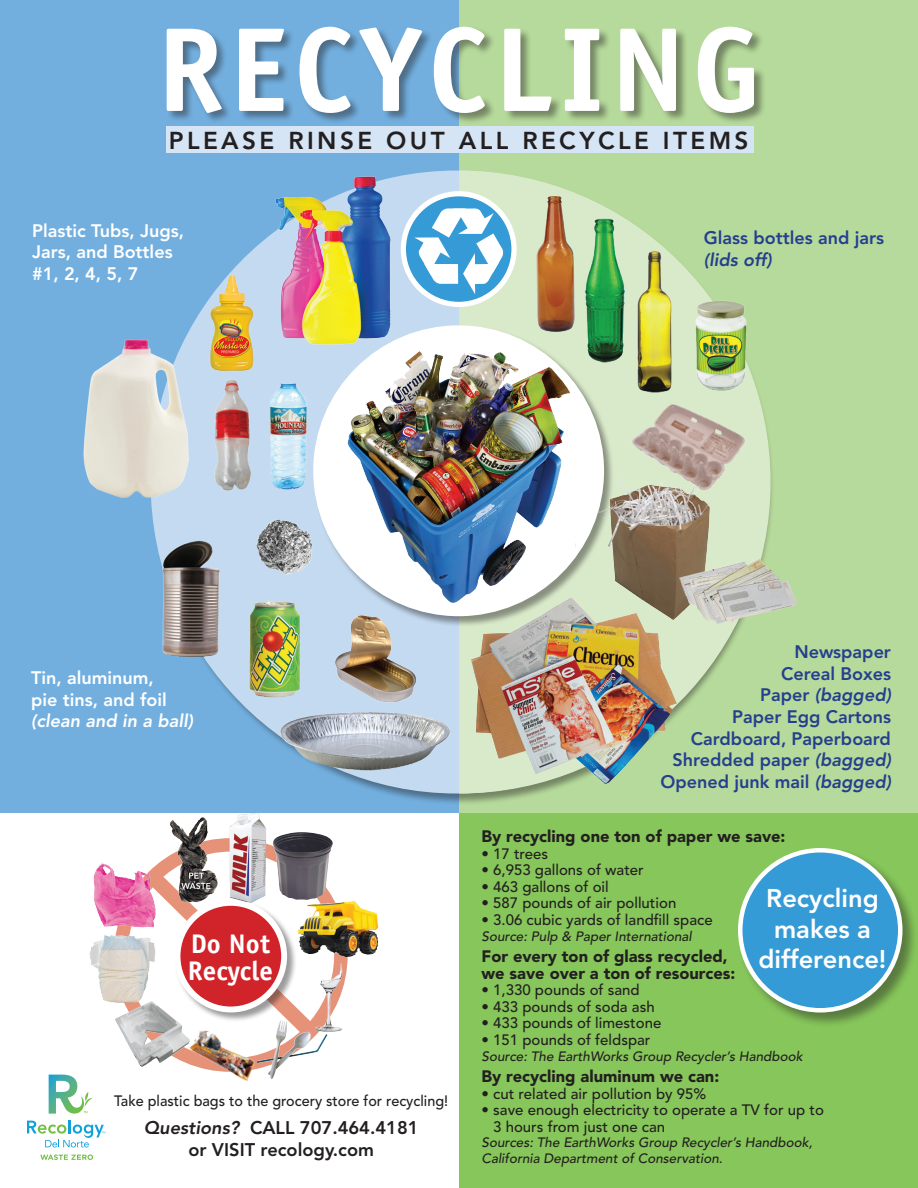
<style>
.page{position:relative;width:918px;height:1188px;background:#fff}
.page>*{position:absolute;margin:0;border:0;box-sizing:border-box;transform-origin:0 0}
.t1{font:700 120px "Officina Sans";letter-spacing:.05em;color:#fff}
.t2{font:700 27px/27px "Officina Sans";color:#fff}
.t3{font:800 25.5px/30.6px "Avenir";color:#fff;text-align:center}
.t4{font:800 24.3px "Avenir";letter-spacing:.14em;color:#231f20}
.t5{font:800 18.15px/21.9px "Avenir";color:#231f20;text-align:center}
.t6{font:800 18px/21.6px "Avenir";color:#253f8e;text-align:right}
.t7{font:800 18px/21.6px "Avenir";color:#fff}
.t8{font:italic 800 18px "Avenir";color:#fff}
.t9{font:italic 800 18px "Avenir";color:#253f8e}
.t10{font:900 16.5px/16.5px "Avenir";color:#231f20}
.t11{font:500 15px/16.5px "Avenir";color:#231f20}
.t12{font:500 15px "Avenir";color:#231f20;scale:.96 1}
.t13{font:italic 500 13.5px/16.5px "Avenir";color:#231f20}
.s1{font-style:italic}
</style>
<div class="page">
<div style="left:460px;top:808px;width:458px;height:380px;background:#86c65a"></div>
<div style="left:459px;top:0;width:459px;height:813px;background:#b6da9b"></div>
<div style="left:0;top:0;width:459px;height:813px;background:#72afdf"></div>
<div style="left:150px;top:170px;width:625px;height:636px;background:#231f20;opacity:.45"></div>
<div style="left:151px;top:171px;width:612px;height:623px;background:#c3daf0;border-radius:50%"></div>
<svg style="left:459px;top:171px;width:312px;height:623px"></svg>
<div style="left:167px;top:27px;width:599px;height:98px;background:#231f20;opacity:.45"></div>
<div style="left:313px;top:325px;width:302px;height:302px;background:#231f20;opacity:.45"></div>
<div style="left:313px;top:325px;width:291px;height:291px;background:#fff;border-radius:50%"></div>
<img style="left:334px;top:612px;width:84px;height:91px">
<img style="left:159px;top:540px;width:61px;height:119px">
<img style="left:249px;top:601px;width:51px;height:97px">
<img style="left:624px;top:392px;width:131px;height:112px">
<img style="left:534px;top:191px;width:43px;height:142px">
<img style="left:585px;top:216px;width:41px;height:147px">
<img style="left:695px;top:300px;width:53px;height:92px">
<img style="left:270px;top:383px;width:37px;height:107px">
<img style="left:273px;top:832px;width:60px;height:67px">
<img style="left:342px;top:341px;width:233px;height:269px">
<img style="left:256px;top:519px;width:73px;height:58px">
<img style="left:276px;top:712px;width:174px;height:62px">
<img style="left:592px;top:475px;width:124px;height:119px">
<svg style="left:40px;top:1155px;width:53px;height:5px"></svg>
<svg style="left:49px;top:1075px;width:44px;height:39px"></svg>
<svg style="left:27px;top:1120px;width:78px;height:27px"></svg>
<img style="left:263px;top:1023px;width:62px;height:56px">
<img style="left:159px;top:817px;width:69px;height:91px">
<img style="left:89px;top:930px;width:67px;height:72px">
<img style="left:633px;top:248px;width:44px;height:146px">
<img style="left:214px;top:379px;width:37px;height:112px">
<img style="left:207px;top:274px;width:47px;height:97px">
<img style="left:274px;top:170px;width:120px;height:176px">
<img style="left:83px;top:334px;width:106px;height:170px">
<svg style="left:403px;top:194px;width:111px;height:110px;background:#61b1de"></svg>
<div style="left:401px;top:191px;width:116px;height:116px;border:5px solid #fff;border-radius:50%"></div>
<svg style="left:414px;top:208px;width:90px;height:86px;background:#94cae9"></svg>
<div style="left:738px;top:848px;width:180px;height:180px;background:#231f20;opacity:.45"></div>
<div style="left:740px;top:850px;width:160px;height:160px;background:#359bd6;border-radius:50%"></div>
<div style="left:738px;top:848px;width:165px;height:165px;border:4px solid #fff;border-radius:50%"></div>
<img style="left:465px;top:594px;width:215px;height:194px">
<img style="left:677px;top:557px;width:121px;height:67px">
<div style="left:175px;top:900px;width:122px;height:123px;background:#231f20;opacity:.45"></div>
<div style="left:177px;top:903px;width:107px;height:107px;background:#d1232a;border-radius:50%"></div>
<div style="left:175px;top:900px;width:112px;height:112px;border:6px solid #fff;border-radius:50%"></div>
<img style="left:228px;top:813px;width:39px;height:91px">
<img style="left:292px;top:960px;width:55px;height:80px">
<img style="left:198px;top:1016px;width:65px;height:65px">
<img style="left:294px;top:892px;width:85px;height:76px">
<img style="left:93px;top:863px;width:68px;height:67px">
<img style="left:108px;top:996px;width:90px;height:71px">
<div style="left:166px;top:127px;width:588px;height:26px;background:#d6e5f5"></div>
<h1 class="t1" style="left:157px;top:-5px;width:605px">RECYCLING</h1>
<h3 class="t4" style="left:169px;top:126px;width:581px">PLEASE RINSE OUT ALL RECYCLE ITEMS</h3>
<p class="t7" style="left:32px;top:220px;width:154px">Plastic Tubs, Jugs,<br>Jars, and Bottles #1, 2, 4, 5, 7</p>
<p class="t6" style="left:704px;top:227px;width:182px">Glass bottles and jars</p>
<p class="t9" style="left:704px;top:249px;width:70px">(lids off)</p>
<p class="t7" style="left:31px;top:667px;width:137px">Tin, aluminum, pie tins, and foil</p>
<p class="t8" style="left:31px;top:711px;width:164px">(clean and in a ball)</p>
<h2 class="t2" style="left:188px;top:930px;width:87px">Do Not<br>Recycle</h2>
<p class="t12" style="left:114px;top:1092px;width:349px">Take plastic bags to the grocery store for recycling!</p>
<p class="t5" style="left:144px;top:1117px;width:276px"><span class="s1">Questions?</span> CALL 707.464.4181 or VISIT recology.com</p>
<p class="t6" style="left:661px;top:641px;width:232px">Newspaper<br>Cereal Boxes<br>Paper <span class="s1">(bagged)<br></span>Paper Egg Cartons<br>Cardboard, Paperboard<br>Shredded paper <span class="s1">(bagged)<br></span>Opened junk mail <span class="s1">(bagged)</span></p>
<p class="t10" style="left:482px;top:828px;width:305px">By recycling one ton of paper we save:</p>
<p class="t11" style="left:482px;top:846px;width:68px">• 17 trees</p>
<p class="t11" style="left:482px;top:862px;width:164px">• 6,953 gallons of water</p>
<p class="t11" style="left:482px;top:879px;width:129px">• 463 gallons of oil</p>
<p class="t11" style="left:482px;top:895px;width:196px">• 587 pounds of air pollution</p>
<p class="t11" style="left:482px;top:912px;width:233px">• 3.06 cubic yards of landfill space</p>
<p class="t13" style="left:482px;top:929px;width:212px">Source: Pulp &amp; Paper International</p>
<p class="t10" style="left:482px;top:948px;width:255px">For every ton of glass recycled, we save over a ton of resources:</p>
<p class="t11" style="left:482px;top:982px;width:160px">• 1,330 pounds of sand</p>
<p class="t11" style="left:482px;top:999px;width:175px">• 433 pounds of soda ash</p>
<p class="t11" style="left:482px;top:1015px;width:181px">• 433 pounds of limestone</p>
<p class="t11" style="left:482px;top:1032px;width:170px">• 151 pounds of feldspar</p>
<p class="t13" style="left:482px;top:1049px;width:323px">Source: The EarthWorks Group Recycler’s Handbook</p>
<p class="t10" style="left:482px;top:1068px;width:239px">By recycling aluminum we can:</p>
<p class="t11" style="left:482px;top:1086px;width:226px">• cut related air pollution by 95%</p>
<p class="t11" style="left:493px;top:1102px;width:332px;text-indent:-12px">• save enough electricity to operate a TV for up to<br>3 hours from just one can</p>
<p class="t13" style="left:482px;top:1134px;width:333px">Sources: The EarthWorks Group Recycler’s Handbook,<br>California Department of Conservation.</p>
<h3 class="t3" style="left:759px;top:883px;width:130px">Recycling makes a difference!</h3>
</div>
